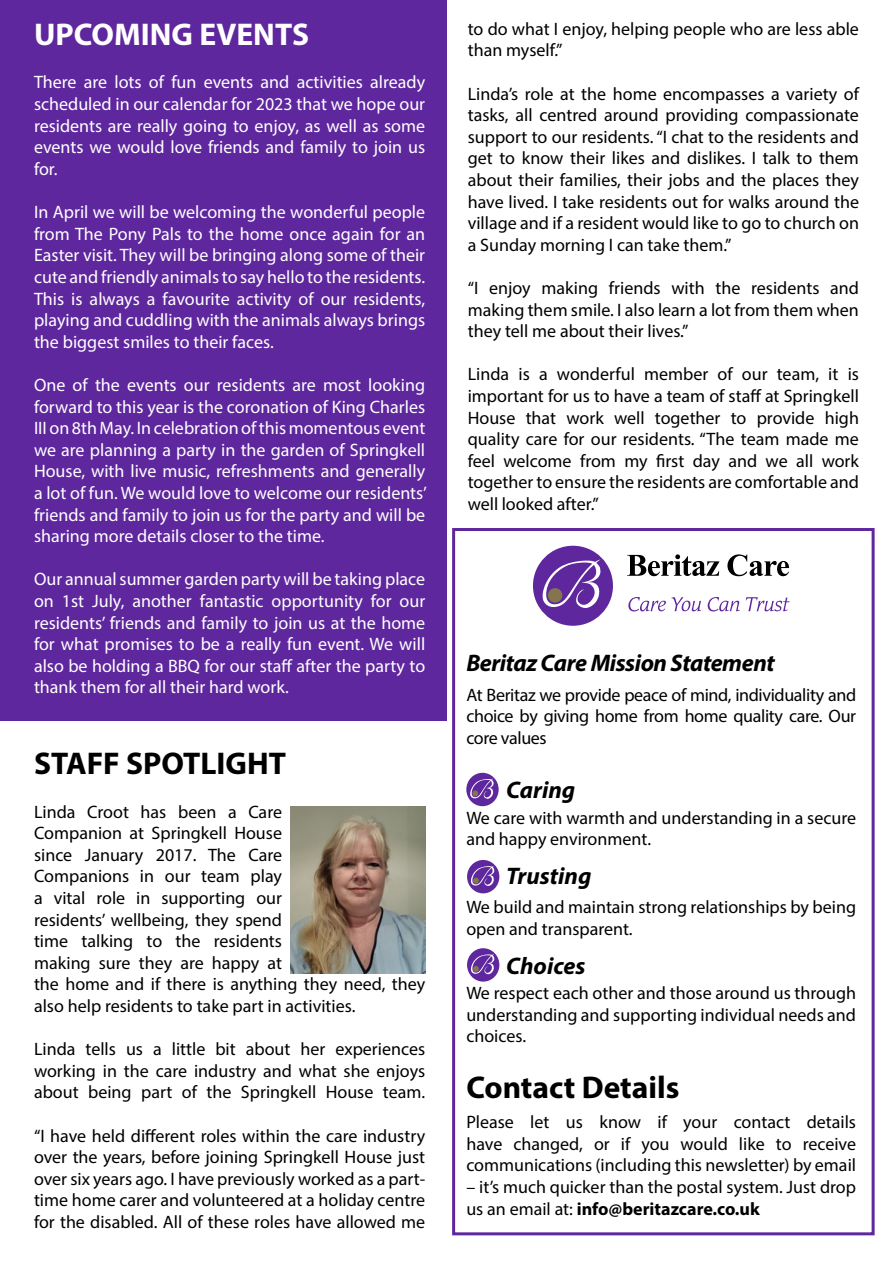
<style>
.page{position:relative;width:893px;height:1263px;background:#fff}
.page>*{position:absolute;margin:0;border:0;box-sizing:border-box;transform-origin:0 0}
.t1{font:700 31.5px "Myriad Pro";color:#000}
.t2{font:700 31.5px "Myriad Pro";color:#fff}
.t3{font:italic 700 24px "Myriad Pro";letter-spacing:-.02em;color:#000}
.t4{font:italic 700 24px "Myriad Pro";color:#000}
.t5{font:18px/21.6px "Myriad Pro";color:#000;text-align:justify}
.t6{font:18px/21.6px "Myriad Pro";color:#fff;text-align:justify}
.s1{font-weight:700}
</style>
<div class="page">
<div style="left:0;top:0;width:446px;height:721px;background:#5f279e"></div>
<div style="left:533px;top:546px;width:80px;height:80px;background:#5f279e;border-radius:50%"></div>
<svg style="left:542px;top:559px;width:62px;height:49px"></svg>
<div style="left:548px;top:588px;width:14px;height:15px;background:#83754e;border-radius:50%"></div>
<svg style="left:628px;top:597px;width:73px;height:14px"></svg>
<svg style="left:707px;top:597px;width:33px;height:14px"></svg>
<svg style="left:746px;top:597px;width:43px;height:14px"></svg>
<svg style="left:627px;top:554px;width:92px;height:22px"></svg>
<svg style="left:727px;top:554px;width:62px;height:22px"></svg>
<div style="left:466px;top:773px;width:33px;height:33px;background:#5f279e;border-radius:50%"></div>
<svg style="left:470px;top:778px;width:25px;height:21px"></svg>
<div style="left:467px;top:860px;width:32px;height:33px;background:#5f279e;border-radius:50%"></div>
<svg style="left:471px;top:866px;width:25px;height:20px"></svg>
<div style="left:467px;top:948px;width:32px;height:33px;background:#5f279e;border-radius:50%"></div>
<svg style="left:471px;top:954px;width:25px;height:20px"></svg>
<div style="left:452px;top:528px;width:423px;height:707px;border:3px solid #5f279e"></div>
<img style="left:291px;top:807px;width:134px;height:166px">
<h1 class="t2" style="left:34px;top:14px;width:276px">UPCOMING EVENTS</h1>
<p class="t6" style="left:34px;top:71px;width:393px">There are lots of fun events and activities already scheduled in our calendar for 2023 that we hope our residents are really going to enjoy, as well as some events we would love friends and family to join us for.</p>
<p class="t6" style="left:34px;top:201px;width:393px">In April we will be welcoming the wonderful people from The Pony Pals to the home once again for an Easter visit. They will be bringing along some of their cute and friendly animals to say hello to the residents.<br>This is always a favourite activity of our residents, playing and cuddling with the animals always brings the biggest smiles to their faces.</p>
<p class="t6" style="left:34px;top:374px;width:394px">One of the events our residents are most looking forward to this year is the coronation of King Charles III on 8th May. In celebration of this momentous event we are planning a party in the garden of Springkell House, with live music, refreshments and generally a lot of fun. We would love to welcome our residents’ friends and family to join us for the party and will be sharing more details closer to the time.</p>
<p class="t6" style="left:34px;top:568px;width:393px">Our annual summer garden party will be taking place on 1st July, another fantastic opportunity for our residents’ friends and family to join us at the home for what promises to be a really fun event. We will also be holding a BBQ for our staff after the party to thank them for all their hard work.</p>
<h1 class="t1" style="left:34px;top:743px;width:254px">STAFF SPOTLIGHT</h1>
<p class="t5" style="left:34px;top:800px;width:393px;text-align:left">Linda Croot has been a Care<br>Companion at Springkell House<br>since January 2017. The Care<br>Companions in our team play<br>a vital role in supporting our<br>residents’ wellbeing, they spend<br>time talking to the residents<br>making sure they are happy at<br>the home and if there is anything they need, they also help residents to take part in activities.</p>
<p class="t5" style="left:34px;top:1038px;width:393px">Linda tells us a little bit about her experiences working in the care industry and what she enjoys about being part of the Springkell House team.</p>
<p class="t5" style="left:34px;top:1124px;width:393px">“I have held different roles within the care industry over the years, before joining Springkell House just over six years ago. I have previously worked as a part&shy;time home carer and volunteered at a holiday centre for the disabled. All of these roles have allowed me</p>
<p class="t5" style="left:468px;top:18px;width:393px">to do what I enjoy, helping people who are less able than myself.”</p>
<p class="t5" style="left:468px;top:82px;width:393px">Linda’s role at the home encompasses a variety of tasks, all centred around providing compassionate support to our residents. “I chat to the residents and get to know their likes and dislikes. I talk to them about their families, their jobs and the places they have lived. I take residents out for walks around the village and if a resident would like to go to church on a Sunday morning I can take them.”</p>
<p class="t5" style="left:468px;top:277px;width:393px">“I enjoy making friends with the residents and making them smile. I also learn a lot from them when they tell me about their lives.”</p>
<p class="t5" style="left:468px;top:363px;width:393px">Linda is a wonderful member of our team, it is important for us to have a team of staff at Springkell House that work well together to provide high quality care for our residents. “The team made me feel welcome from my first day and we all work together to ensure the residents are comfortable and</p>
<h2 class="t3" style="left:466px;top:647px;width:310px">Beritaz Care Mission Statement</h2>
<p class="t5" style="left:466px;top:683px;width:391px">At Beritaz we provide peace of mind, individuality and choice by giving home from home quality care. Our core values</p>
<h2 class="t3" style="left:506px;top:775px;width:71px">Caring</h2>
<p class="t5" style="left:466px;top:807px;width:391px">We care with warmth and understanding in a secure and happy environment.</p>
<h2 class="t4" style="left:506px;top:861px;width:87px">Trusting</h2>
<p class="t5" style="left:466px;top:896px;width:391px">We build and maintain strong relationships by being open and transparent.</p>
<h2 class="t4" style="left:506px;top:950px;width:81px">Choices</h2>
<p class="t5" style="left:466px;top:982px;width:391px">We respect each other and those around us through understanding and supporting individual needs and choices.</p>
<h1 class="t1" style="left:466px;top:1067px;width:215px">Contact Details</h1>
<p class="t5" style="left:466px;top:1111px;width:391px">Please let us know if your contact details have changed, or if you would like to receive communications (including this newsletter) by email</p>
<p class="t5" style="left:466px;top:1176px;width:391px">– it’s much quicker than the postal system. Just drop us an email at: <span class="s1">info@beritazcare.co.uk</span></p>
</div>
